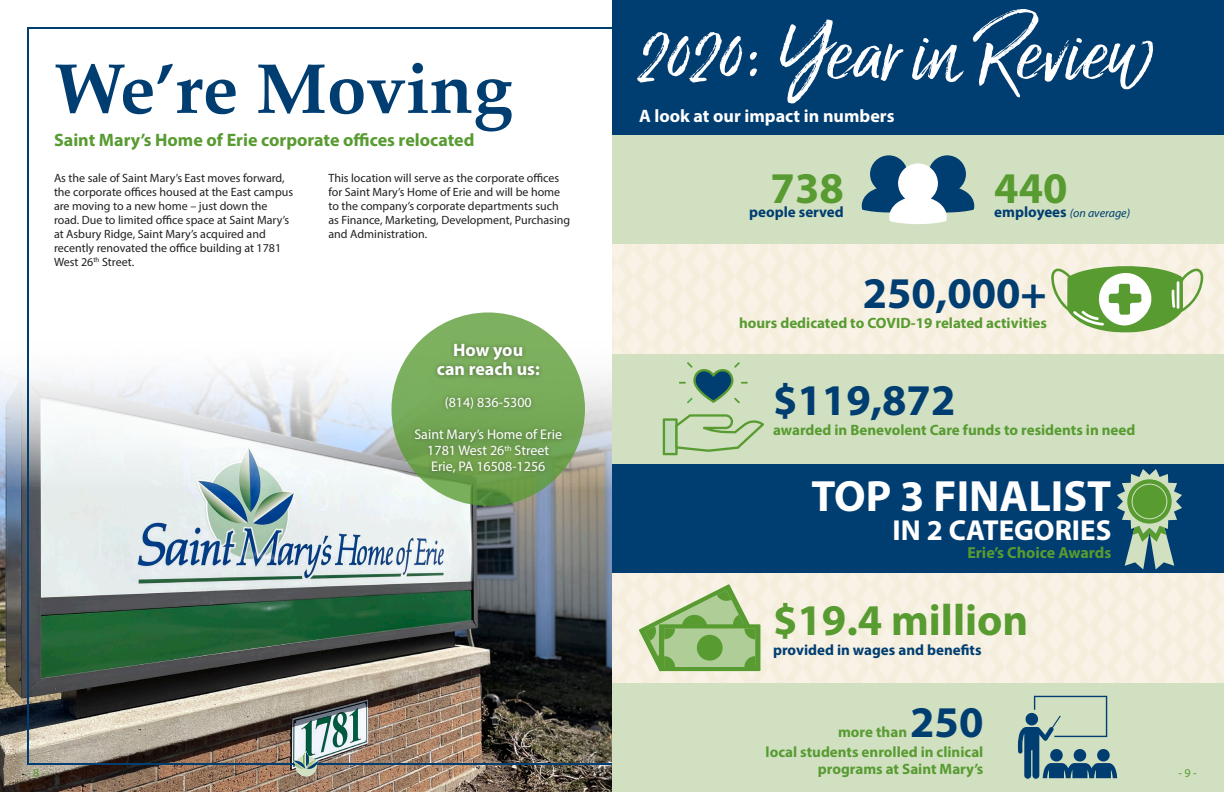
<style>
.page{position:relative;width:1224px;height:792px;background:#fff}
.page>*{position:absolute;margin:0;border:0;box-sizing:border-box;transform-origin:0 0}
.t1{font:97.9px "Lucky Fellas";color:#fff}
.t2{font:700 71px "Palatino";color:#003d71}
.t3{font:700 44px "Myriad Pro";color:#003d71}
.t4{font:700 44px "Myriad Pro";color:#589b31}
.t5{font:700 44px "Myriad Pro";color:#fff}
.t6{font:700 29px "Myriad Pro";color:#fff}
.t7{font:700 18px "Myriad Pro";color:#589b31}
.t8{font:700 18px "Myriad Pro";color:#fff}
.t9{font:700 16px "Myriad Pro";color:#589b31}
.t10{font:700 15px "Myriad Pro";color:#589b31}
.t11{font:700 15px "Myriad Pro";color:#003d71}
.t12{font:14px "Myriad Pro";color:#fff}
.t13{font:12px/14px "Myriad Pro";color:#231f20}
.t14{font:italic 12px "Myriad Pro";color:#003d71}
.t15{font:12px "Myriad Pro";color:#589b31}
.s1{font-weight:700;font-style:normal;font-size:15px}
</style>
<div class="page">
<img style="left:0;top:335px;width:612px;height:457px">
<svg style="left:392px;top:312px;width:193px;height:194px;fill:#79ae5c"></svg>
<div style="left:410px;top:339px;width:157px;height:139px;background:#231f20;opacity:.5"></div>
<div style="left:612px;top:0;width:612px;height:135px;background:#003d71"></div>
<div style="left:612px;top:463px;width:612px;height:110px;background:#003d71"></div>
<div style="left:612px;top:135px;width:612px;height:109px;background:#d0e0c0"></div>
<div style="left:612px;top:354px;width:612px;height:109px;background:#d0e0c0"></div>
<div style="left:612px;top:683px;width:612px;height:109px;background:#d0e0c0"></div>
<svg style="left:862px;top:155px;width:112px;height:69px"></svg>
<svg style="left:1051px;top:266px;width:152px;height:67px"></svg>
<svg style="left:663px;top:414px;width:101px;height:41px"></svg>
<svg style="left:679px;top:362px;width:69px;height:41px"></svg>
<svg style="left:1117px;top:469px;width:65px;height:101px"></svg>
<svg style="left:659px;top:624px;width:101px;height:47px"></svg>
<svg style="left:639px;top:584px;width:116px;height:87px"></svg>
<svg style="left:1018px;top:696px;width:99px;height:83px"></svg>
<svg style="left:293px;top:752px;width:26px;height:24px"></svg>
<p class="t2" style="left:54px;top:28px;width:460px">We’re Moving</p>
<p class="t7" style="left:54px;top:129px;width:422px">Saint Mary’s Home of Erie corporate offices relocated</p>
<p class="t13" style="left:54px;top:171px;width:241px">As the sale of Saint Mary’s East moves forward, the corporate offices housed at the East campus are moving to a new home – just down the road. Due to limited office space at Saint Mary’s at Asbury Ridge, Saint Mary’s acquired and recently renovated the office building at 1781<br>West 26<sup>th</sup> Street.</p>
<p class="t13" style="left:328px;top:171px;width:243px">This location will serve as the corporate offices for Saint Mary’s Home of Erie and will be home to the company’s corporate departments such as Finance, Marketing, Development, Purchasing and Administration.</p>
<p class="t8" style="left:453px;top:339px;width:71px">How you</p>
<p class="t8" style="left:437px;top:358px;width:104px">can reach us:</p>
<p class="t12" style="left:445px;top:394px;width:89px">(814) 836-5300</p>
<p class="t12" style="left:414px;top:426px;width:149px">Saint Mary’s Home of Erie</p>
<p class="t12" style="left:427px;top:442px;width:123px">1781 West 26<sup>th</sup> Street</p>
<p class="t12" style="left:431px;top:458px;width:116px">Erie, PA 16508-1256</p>
<p class="t1" style="left:639px;top:-1px;width:512px">2020: Year in Review</p>
<p class="t8" style="left:639px;top:104px;width:257px">A look at our impact in numbers</p>
<p class="t4" style="left:771px;top:159px;width:75px">738</p>
<p class="t11" style="left:749px;top:202px;width:96px">people served</p>
<p class="t4" style="left:994px;top:159px;width:75px">440</p>
<p class="t14" style="left:994px;top:205px;width:137px"><span class="s1">employees</span> (on average)</p>
<p class="t3" style="left:863px;top:264px;width:186px">250,000+</p>
<p class="t10" style="left:739px;top:313px;width:309px">hours dedicated to COVID-19 related activities</p>
<p class="t3" style="left:773px;top:371px;width:184px">$119,872</p>
<p class="t10" style="left:773px;top:420px;width:364px">awarded in Benevolent Care funds to residents in need</p>
<p class="t5" style="left:811px;top:467px;width:301px">TOP 3 FINALIST</p>
<p class="t6" style="left:893px;top:511px;width:220px">IN 2 CATEGORIES</p>
<p class="t9" style="left:967px;top:542px;width:146px">Erie’s Choice Awards</p>
<p class="t4" style="left:773px;top:592px;width:257px">$19.4 million</p>
<p class="t11" style="left:773px;top:641px;width:210px">provided in wages and benefits</p>
<p class="t3" style="left:910px;top:694px;width:75px">250</p>
<p class="t10" style="left:766px;top:743px;width:219px">local students enrolled in clinical</p>
<p class="t10" style="left:838px;top:723px;width:71px">more than</p>
<p class="t15" style="left:27px;top:765px;width:20px">- 8 -</p>
<p class="t10" style="left:818px;top:760px;width:167px">programs at Saint Mary’s</p>
<p class="t15" style="left:1178px;top:765px;width:20px">- 9 -</p>
</div>
